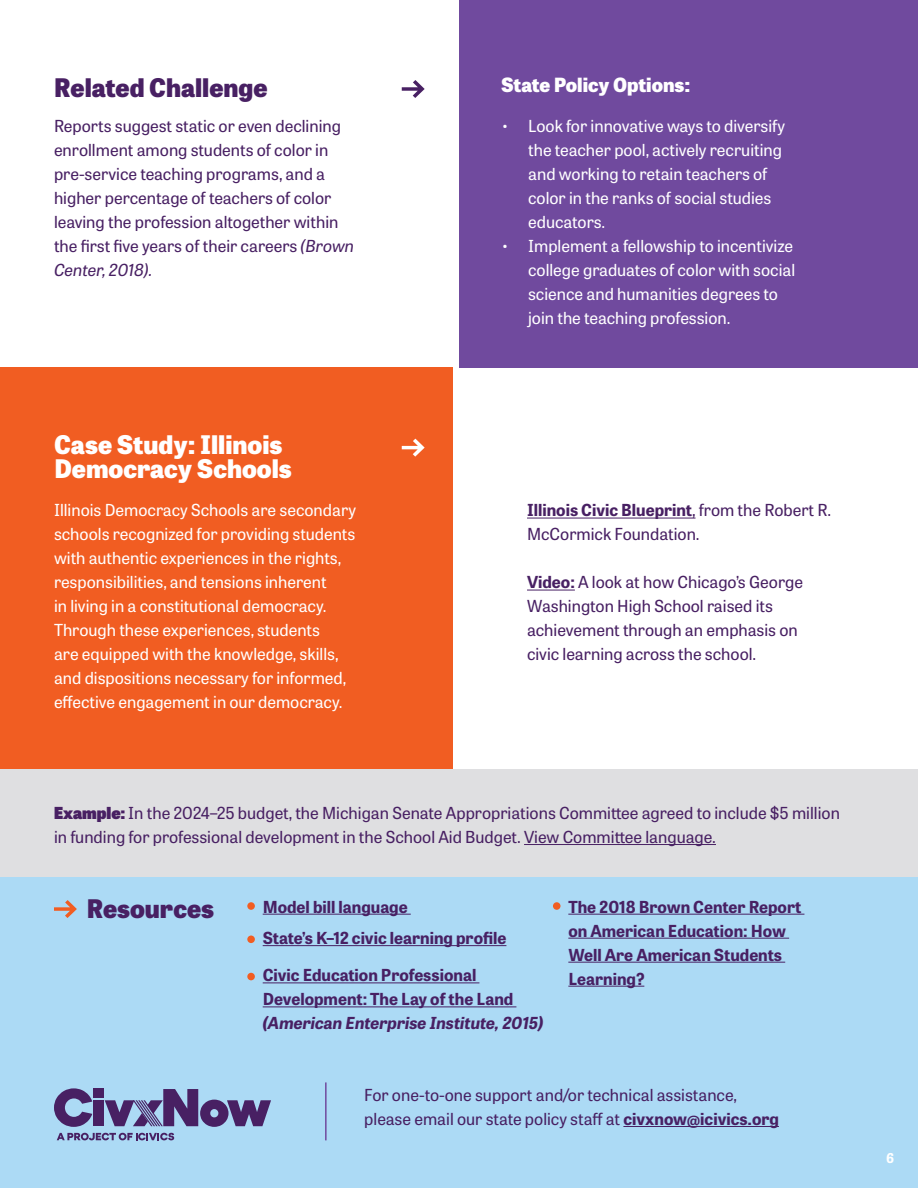
<style>
.page{position:relative;width:918px;height:1188px;background:#fff}
.page>*{position:absolute;margin:0;border:0;box-sizing:border-box;transform-origin:0 0}
.t1{font:800 25.5px/24px "Tablet Gothic";color:#fff}
.t2{font:800 25.5px "Tablet Gothic";color:#482063}
.t3{font:800 19.5px "Tablet Gothic";color:#fff}
.t4{font:16.5px/24px "Tablet Gothic";color:#482063}
.t5{font:16.5px/24px "Tablet Gothic";color:#fff}
.t6{font:700 16.5px/24px "Tablet Gothic";color:#482063}
.t7{font:italic 700 16.5px "Tablet Gothic";color:#482063}
.t8{font:700 13.5px "Tablet Gothic";color:#fff}
.s1{font-style:italic}
.s2{font-weight:700}
.s3{font-weight:800}
</style>
<div class="page">
<div style="left:459px;top:0;width:459px;height:367px;background:#704a9e"></div>
<div style="left:0;top:367px;width:452px;height:403px;background:#f15d22"></div>
<div style="left:0;top:770px;width:918px;height:119px;background:#dfdfe1"></div>
<hr style="left:524px;top:844px;width:192px;height:1px;background:#482063">
<div style="left:0;top:877px;width:918px;height:311px;background:#acdaf5"></div>
<hr style="left:263px;top:914px;width:148px;height:1px;background:#482063">
<hr style="left:568px;top:914px;width:236px;height:1px;background:#482063">
<hr style="left:568px;top:938px;width:221px;height:1px;background:#482063">
<hr style="left:568px;top:962px;width:217px;height:1px;background:#482063">
<hr style="left:568px;top:986px;width:76px;height:1px;background:#482063">
<hr style="left:263px;top:945px;width:243px;height:1px;background:#482063">
<hr style="left:263px;top:982px;width:216px;height:1px;background:#482063">
<hr style="left:263px;top:1006px;width:253px;height:1px;background:#482063">
<svg style="left:54px;top:900px;width:23px;height:18px"></svg>
<svg style="left:402px;top:80px;width:23px;height:18px"></svg>
<svg style="left:402px;top:439px;width:23px;height:18px"></svg>
<div style="left:247px;top:902px;width:8px;height:8px;background:#f15d22;border-radius:50%"></div>
<div style="left:553px;top:902px;width:8px;height:8px;background:#f15d22;border-radius:50%"></div>
<div style="left:247px;top:936px;width:8px;height:7px;background:#f15d22;border-radius:50%"></div>
<div style="left:247px;top:973px;width:8px;height:7px;background:#f15d22;border-radius:50%"></div>
<hr style="left:527px;top:518px;width:169px;height:1px;background:#482063">
<hr style="left:527px;top:590px;width:48px;height:1px;background:#482063">
<div style="left:94px;top:1100px;width:10px;height:26px;background:#482063"></div>
<div style="left:94px;top:1088px;width:10px;height:10px;background:#482063"></div>
<svg style="left:54px;top:1088px;width:38px;height:39px"></svg>
<svg style="left:105px;top:1089px;width:166px;height:38px"></svg>
<svg style="left:57px;top:1133px;width:117px;height:7px"></svg>
<hr style="left:623px;top:1126px;width:156px;height:1px;background:#482063">
<hr style="left:325px;top:1082px;width:2px;height:58px;background:#704a9e">
<h1 class="t2" style="left:54px;top:69px;width:215px">Related Challenge</h1>
<p class="t3" style="left:501px;top:71px;width:191px">State Policy Options:</p>
<p class="t4" style="left:54px;top:113px;width:302px">Reports suggest static or even declining enrollment among students of color in pre-service teaching programs, and a higher percentage of teachers of color leaving the profession altogether within the first five years of their careers <span class="s1">(Brown Center, 2018).</span></p>
<h1 class="t1" style="left:54px;top:432px;width:239px">Case Study: Illinois<br>Democracy Schools</h1>
<p class="t5" style="left:528px;top:113px;width:259px;text-indent:-27px">• Look for innovative ways to diversify the teacher pool, actively recruiting and working to retain teachers of color in the ranks of social studies educators.</p>
<p class="t5" style="left:528px;top:233px;width:269px;text-indent:-27px">• Implement a fellowship to incentivize college graduates of color with social science and humanities degrees to join the teaching profession.</p>
<p class="t5" style="left:54px;top:498px;width:304px">Illinois Democracy Schools are secondary schools recognized for providing students with authentic experiences in the rights, responsibilities, and tensions inherent<br>in living in a constitutional democracy.<br>Through these experiences, students<br>are equipped with the knowledge, skills, and dispositions necessary for informed, effective engagement in our democracy.</p>
<p class="t4" style="left:527px;top:498px;width:306px"><span class="s2">Illinois Civic Blueprint</span>, from the Robert R.<br>McCormick Foundation.</p>
<p class="t4" style="left:527px;top:570px;width:278px"><span class="s2">Video:</span> A look at how Chicago’s George Washington High School raised its achievement through an emphasis on civic learning across the school.</p>
<p class="t4" style="left:54px;top:800px;width:787px"><span class="s3">Example:</span> In the 2024–25 budget, the Michigan Senate Appropriations Committee agreed to include $5 million in funding for professional development in the School Aid Budget. View Committee language.</p>
<h1 class="t2" style="left:86px;top:890px;width:129px">Resources</h1>
<p class="t6" style="left:263px;top:894px;width:147px">Model bill language</p>
<p class="t6" style="left:568px;top:894px;width:235px">The 2018 Brown Center Report on American Education: How<br>Well Are American Students<br>Learning?</p>
<p class="t6" style="left:263px;top:925px;width:245px">State’s K–12 civic learning profile</p>
<p class="t6" style="left:263px;top:963px;width:252px">Civic Education Professional<br>Development: The Lay of the Land</p>
<p class="t7" style="left:263px;top:1010px;width:282px">(American Enterprise Institute, 2015)</p>
<p class="t4" style="left:364px;top:1082px;width:416px">For one-to-one support and/or technical assistance, please email our state policy staff at <span class="s2">civxnow@icivics.org</span></p>
<p class="t8" style="left:886px;top:1149px;width:10px">6</p>
</div>
